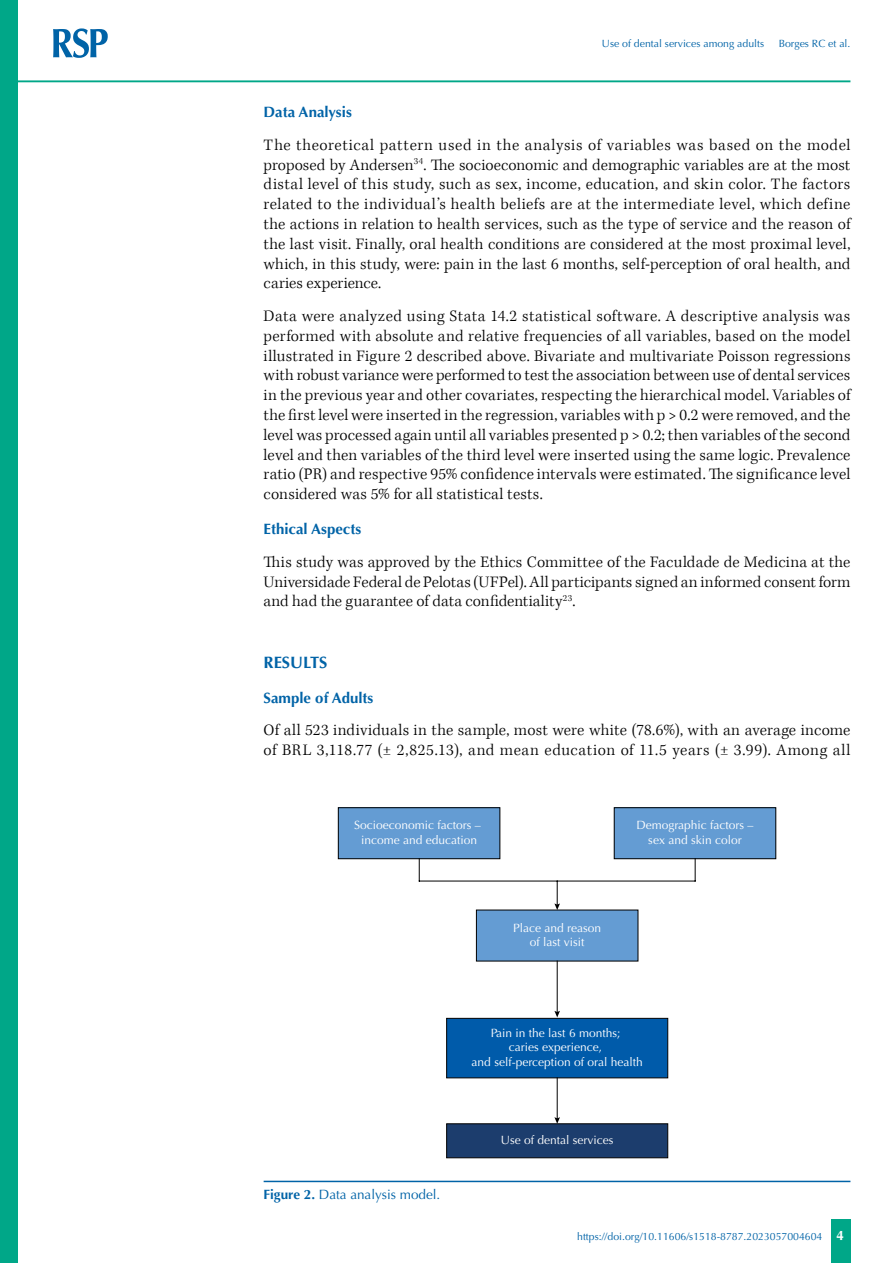
<style>
.page{position:relative;width:893px;height:1263px;background:#fff}
.page>*{position:absolute;margin:0;border:0;box-sizing:border-box;transform-origin:0 0}
.t1{font:300 16.5px/19.8px "Kepler Std";letter-spacing:.015em;color:#000;text-align:justify}
.t2{font:700 16.5px "Optima LT Std";color:#0063a7}
.t3{font:700 15px "Optima LT Std";color:#0063a7}
.t4{font:13.5px "Optima LT Std";color:#0063a7}
.t5{font:700 13.5px "Optima LT Std";color:#fff}
.t6{font:12px/14.4px "Optima LT Std";color:#fff;text-align:center}
.t7{font:10.5px "Optima LT Std";color:#0063a7}
.s1{font-weight:700}
</style>
<div class="page">
<div style="left:831px;top:1220px;width:20px;height:43px;background:#00a788"></div>
<div style="left:0;top:0;width:18px;height:1263px;background:#00a788"></div>
<svg style="left:53px;top:28px;width:55px;height:30px"></svg>
<hr style="left:18px;top:80px;width:832px;height:2px;background:#00a788">
<hr style="left:264px;top:1181px;width:586px;height:1px;background:#0063a7">
<div style="left:338px;top:808px;width:162px;height:51px;background:#649cd3"></div>
<div style="left:338px;top:807px;width:162px;height:52px;border:1px solid #000"></div>
<div style="left:614px;top:808px;width:162px;height:51px;background:#649cd3"></div>
<div style="left:614px;top:807px;width:162px;height:52px;border:1px solid #000"></div>
<div style="left:476px;top:910px;width:162px;height:51px;background:#649cd3"></div>
<div style="left:446px;top:1018px;width:222px;height:60px;background:#005baa;border:1px solid #000"></div>
<div style="left:446px;top:1123px;width:222px;height:35px;background:#1c3d6d;border:1px solid #000"></div>
<svg style="left:419px;top:859px;width:1px;height:22px"></svg>
<hr style="left:419px;top:881px;width:276px;height:1px;background:#000">
<svg style="left:695px;top:859px;width:1px;height:22px"></svg>
<svg style="left:554px;top:881px;width:6px;height:29px"></svg>
<hr style="left:557px;top:961px;width:1px;height:52px;background:#000">
<svg style="left:554px;top:1011px;width:6px;height:6px"></svg>
<hr style="left:557px;top:1078px;width:1px;height:41px;background:#000">
<svg style="left:554px;top:1117px;width:6px;height:7px"></svg>
<p class="t7" style="left:602px;top:37px;width:164px">Use of dental services among adults</p>
<p class="t7" style="left:779px;top:37px;width:73px">Borges RC et al.</p>
<p class="t3" style="left:264px;top:103px;width:90px">Data Analysis</p>
<p class="t1" style="left:264px;top:135px;width:588px">The theoretical pattern used in the analysis of variables was based on the model proposed by Andersen<sup>34</sup>. The socioeconomic and demographic variables are at the most distal level of this study, such as sex, income, education, and skin color. The factors related to the individual’s health beliefs are at the intermediate level, which define the actions in relation to health services, such as the type of service and the reason of the last visit. Finally, oral health conditions are considered at the most proximal level, which, in this study, were: pain in the last 6 months, self-perception of oral health, and caries experience.</p>
<p class="t1" style="left:264px;top:307px;width:588px">Data were analyzed using Stata 14.2 statistical software. A descriptive analysis was performed with absolute and relative frequencies of all variables, based on the model illustrated in Figure 2 described above. Bivariate and multivariate Poisson regressions with robust variance were performed to test the association between use of dental services in the previous year and other covariates, respecting the hierarchical model. Variables of the first level were inserted in the regression, variables with p &gt; 0.2 were removed, and the level was processed again until all variables presented p &gt; 0.2; then variables of the second level and then variables of the third level were inserted using the same logic. Prevalence ratio (PR) and respective 95% confidence intervals were estimated. The significance level considered was 5% for all statistical tests.</p>
<p class="t3" style="left:264px;top:520px;width:99px">Ethical Aspects</p>
<p class="t1" style="left:264px;top:552px;width:588px">This study was approved by the Ethics Committee of the Faculdade de Medicina at the Universidade Federal de Pelotas (UFPel). All participants signed an informed consent form and had the guarantee of data confidentiality<sup>23</sup>.</p>
<p class="t2" style="left:264px;top:652px;width:65px">RESULTS</p>
<p class="t3" style="left:264px;top:689px;width:111px">Sample of Adults</p>
<p class="t1" style="left:264px;top:721px;width:588px">Of all 523 individuals in the sample, most were white (78.6%), with an average income of BRL 3,118.77 (± 2,825.13), and mean education of 11.5 years (± 3.99). Among all</p>
<p class="t6" style="left:354px;top:818px;width:128px">Socioeconomic factors – income and education</p>
<p class="t6" style="left:636px;top:818px;width:119px">Demographic factors – sex and skin color</p>
<p class="t6" style="left:513px;top:920px;width:90px">Place and reason of last visit</p>
<p class="t6" style="left:472px;top:1026px;width:173px">Pain in the last 6 months;<br>caries experience,<br>and self-perception of oral health</p>
<p class="t4" style="left:264px;top:1187px;width:178px"><span class="s1">Figure 2.</span> Data analysis model.</p>
<p class="t6" style="left:501px;top:1133px;width:114px">Use of dental services</p>
<p class="t7" style="left:577px;top:1230px;width:247px">https://doi.org/10.11606/s1518-8787.2023057004604</p>
<p class="t5" style="left:836px;top:1227px;width:9px">4</p>
</div>
